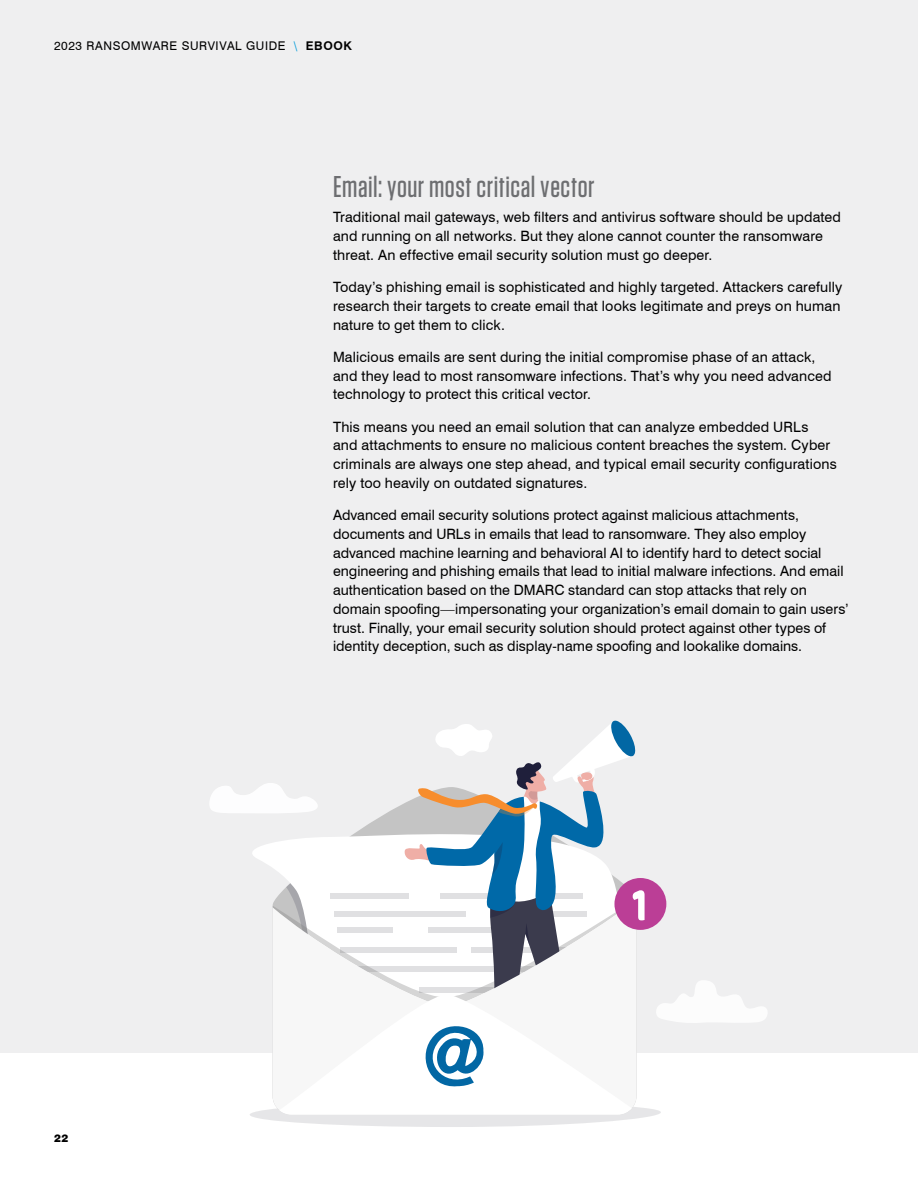
<style>
.page{position:relative;width:918px;height:1188px;background:#fff}
.page>*{position:absolute;margin:0;border:0;box-sizing:border-box;transform-origin:0 0}
.t1{font:500 30px "Tungsten";letter-spacing:.02em;color:#6d6e71}
.t2{font:14.25px/18.8px "Swiss 721 BT";letter-spacing:.01em;color:#000}
.t3{font:12px "Swiss 721 BT";letter-spacing:.05em;color:#000}
.t4{font:900 10.5px "Swiss 721 BT";color:#000}
.s1{color:#009ada}
.s2{font-weight:700}
</style>
<div class="page">
<div style="left:0;top:0;width:918px;height:1053px;background:#efeff0"></div>
<svg style="left:209px;top:721px;width:559px;height:406px"></svg>
<p class="t3" style="left:54px;top:38px;width:300px">2023 RANSOMWARE SURVIVAL GUIDE <span class="s1">\</span> <span class="s2">EBOOK</span></p>
<p class="t4" style="left:54px;top:1132px;width:16px">22</p>
<h1 class="t1" style="left:333px;top:171px;width:263px">Email: your most critical vector</h1>
<p class="t2" style="left:333px;top:208px;width:510px">Traditional mail gateways, web filters and antivirus software should be updated and running on all networks. But they alone cannot counter the ransomware threat. An effective email security solution must go deeper.</p>
<p class="t2" style="left:333px;top:277px;width:511px">Today’s phishing email is sophisticated and highly targeted. Attackers carefully research their targets to create email that looks legitimate and preys on human nature to get them to click.</p>
<p class="t2" style="left:333px;top:347px;width:500px">Malicious emails are sent during the initial compromise phase of an attack, and they lead to most ransomware infections. That’s why you need advanced technology to protect this critical vector.</p>
<p class="t2" style="left:333px;top:417px;width:505px">This means you need an email solution that can analyze embedded URLs<br>and attachments to ensure no malicious content breaches the system. Cyber criminals are always one step ahead, and typical email security configurations rely too heavily on outdated signatures.</p>
<p class="t2" style="left:333px;top:506px;width:517px">Advanced email security solutions protect against malicious attachments, documents and URLs in emails that lead to ransomware. They also employ advanced machine learning and behavioral AI to identify hard to detect social engineering and phishing emails that lead to initial malware infections. And email authentication based on the DMARC standard can stop attacks that rely on domain spoofing—impersonating your organization’s email domain to gain users’ trust. Finally, your email security solution should protect against other types of identity deception, such as display-name spoofing and lookalike domains.</p>
</div>
